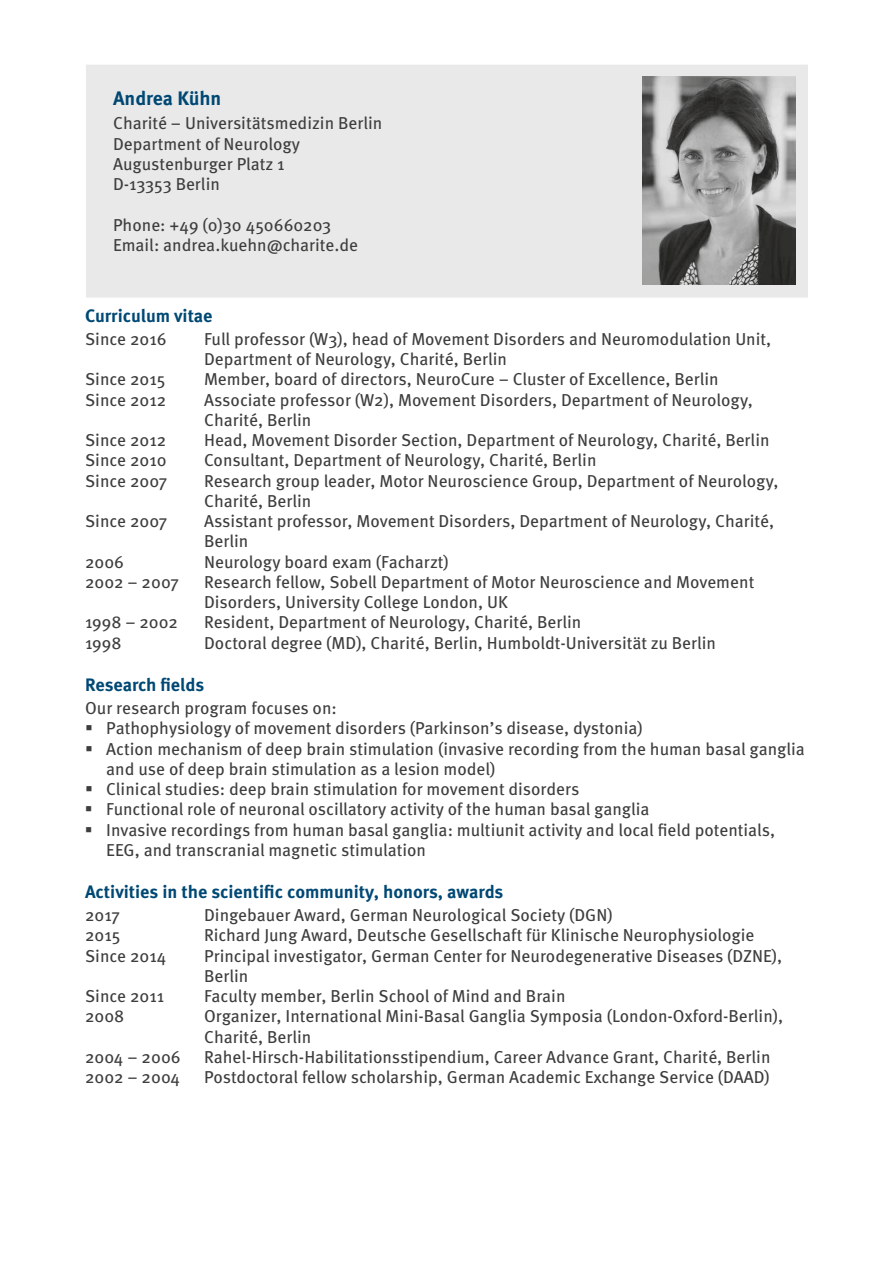
<style>
.page{position:relative;width:893px;height:1263px;background:#fff}
.page>*{position:absolute;margin:0;border:0;box-sizing:border-box;transform-origin:0 0}
.t1{font:700 19.5px "Meta Pro";color:#004874}
.t2{font:700 18px "Meta Pro";color:#004874}
.t3{font:17.25px/20.2px "Meta Pro";color:#3d3d3c}
</style>
<div class="page">
<div style="left:85px;top:64px;width:723px;height:234px;background:#e9e9e9"></div>
<hr style="left:85px;top:65px;width:1px;height:233px;background:#fff">
<hr style="left:85px;top:64px;width:723px;height:1px;background:#fff">
<img style="left:642px;top:77px;width:153px;height:208px">
<p class="t1" style="left:113px;top:86px;width:110px">Andrea Kühn</p>
<p class="t3" style="left:113px;top:113px;width:271px">Charité – Universitätsmedizin Berlin<br>Department of Neurology<br>Augustenburger Platz 1<br>D-13353 Berlin</p>
<p class="t3" style="left:113px;top:215px;width:247px">Phone: +49 (0)30 450660203<br>Email: andrea.kuehn@charite.de</p>
<p class="t2" style="left:85px;top:304px;width:129px">Curriculum vitae</p>
<p class="t3" style="left:85px;top:329px;width:83px">Since 2016</p>
<p class="t3" style="left:204px;top:329px;width:569px">Full professor (W3), head of Movement Disorders and Neuromodulation Unit,<br>Department of Neurology, Charité, Berlin</p>
<p class="t3" style="left:85px;top:369px;width:82px">Since 2015</p>
<p class="t3" style="left:204px;top:369px;width:516px">Member, board of directors, NeuroCure – Cluster of Excellence, Berlin</p>
<p class="t3" style="left:85px;top:390px;width:83px">Since 2012</p>
<p class="t3" style="left:204px;top:390px;width:550px">Associate professor (W2), Movement Disorders, Department of Neurology,<br>Charité, Berlin</p>
<p class="t3" style="left:85px;top:430px;width:83px">Since 2012</p>
<p class="t3" style="left:204px;top:430px;width:567px">Head, Movement Disorder Section, Department of Neurology, Charité, Berlin</p>
<p class="t3" style="left:85px;top:450px;width:83px">Since 2010</p>
<p class="t3" style="left:204px;top:450px;width:394px">Consultant, Department of Neurology, Charité, Berlin</p>
<p class="t3" style="left:85px;top:471px;width:84px">Since 2007</p>
<p class="t3" style="left:204px;top:471px;width:576px">Research group leader, Motor Neuroscience Group, Department of Neurology,<br>Charité, Berlin</p>
<p class="t3" style="left:85px;top:511px;width:84px">Since 2007</p>
<p class="t3" style="left:204px;top:511px;width:572px">Assistant professor, Movement Disorders, Department of Neurology, Charité,<br>Berlin</p>
<p class="t3" style="left:85px;top:552px;width:41px">2006</p>
<p class="t3" style="left:204px;top:552px;width:246px">Neurology board exam (Facharzt)</p>
<p class="t3" style="left:85px;top:572px;width:95px">2002 – 2007</p>
<p class="t3" style="left:204px;top:572px;width:552px">Research fellow, Sobell Department of Motor Neuroscience and Movement<br>Disorders, University College London, UK</p>
<p class="t3" style="left:85px;top:612px;width:94px">1998 – 2002</p>
<p class="t3" style="left:204px;top:612px;width:379px">Resident, Department of Neurology, Charité, Berlin</p>
<p class="t3" style="left:85px;top:633px;width:38px">1998</p>
<p class="t3" style="left:204px;top:633px;width:514px">Doctoral degree (MD), Charité, Berlin, Humboldt-Universität zu Berlin</p>
<p class="t2" style="left:85px;top:673px;width:121px">Research fields</p>
<p class="t3" style="left:85px;top:698px;width:253px">Our research program focuses on:</p>
<p class="t3" style="left:85px;top:718px;width:559px">▪ Pathophysiology of movement disorders (Parkinson’s disease, dystonia)</p>
<p class="t3" style="left:106px;top:738px;width:700px;text-indent:-21px">▪ Action mechanism of deep brain stimulation (invasive recording from the human basal ganglia and use of deep brain stimulation as a lesion model)</p>
<p class="t3" style="left:85px;top:779px;width:496px">▪ Clinical studies: deep brain stimulation for movement disorders</p>
<p class="t3" style="left:85px;top:799px;width:566px">▪ Functional role of neuronal oscillatory activity of the human basal ganglia</p>
<p class="t3" style="left:106px;top:819px;width:671px;text-indent:-21px">▪ Invasive recordings from human basal ganglia: multiunit activity and local field potentials,<br>EEG, and transcranial magnetic stimulation</p>
<p class="t2" style="left:85px;top:880px;width:420px">Activities in the scientific community, honors, awards</p>
<p class="t3" style="left:85px;top:905px;width:36px">2017</p>
<p class="t3" style="left:204px;top:905px;width:410px">Dingebauer Award, German Neurological Society (DGN)</p>
<p class="t3" style="left:85px;top:925px;width:37px">2015</p>
<p class="t3" style="left:204px;top:925px;width:552px">Richard Jung Award, Deutsche Gesellschaft für Klinische Neurophysiologie</p>
<p class="t3" style="left:85px;top:945px;width:83px">Since 2014</p>
<p class="t3" style="left:204px;top:945px;width:580px">Principal investigator, German Center for Neurodegenerative Diseases (DZNE),<br>Berlin</p>
<p class="t3" style="left:85px;top:986px;width:81px">Since 2011</p>
<p class="t3" style="left:204px;top:986px;width:363px">Faculty member, Berlin School of Mind and Brain</p>
<p class="t3" style="left:85px;top:1006px;width:41px">2008</p>
<p class="t3" style="left:204px;top:1006px;width:581px">Organizer, International Mini-Basal Ganglia Symposia (London-Oxford-Berlin),<br>Charité, Berlin</p>
<p class="t3" style="left:85px;top:1047px;width:97px">2004 – 2006</p>
<p class="t3" style="left:204px;top:1047px;width:568px">Rahel-Hirsch-Habilitationsstipendium, Career Advance Grant, Charité, Berlin</p>
<p class="t3" style="left:85px;top:1067px;width:97px">2002 – 2004</p>
<p class="t3" style="left:204px;top:1067px;width:567px">Postdoctoral fellow scholarship, German Academic Exchange Service (DAAD)</p>
</div>
